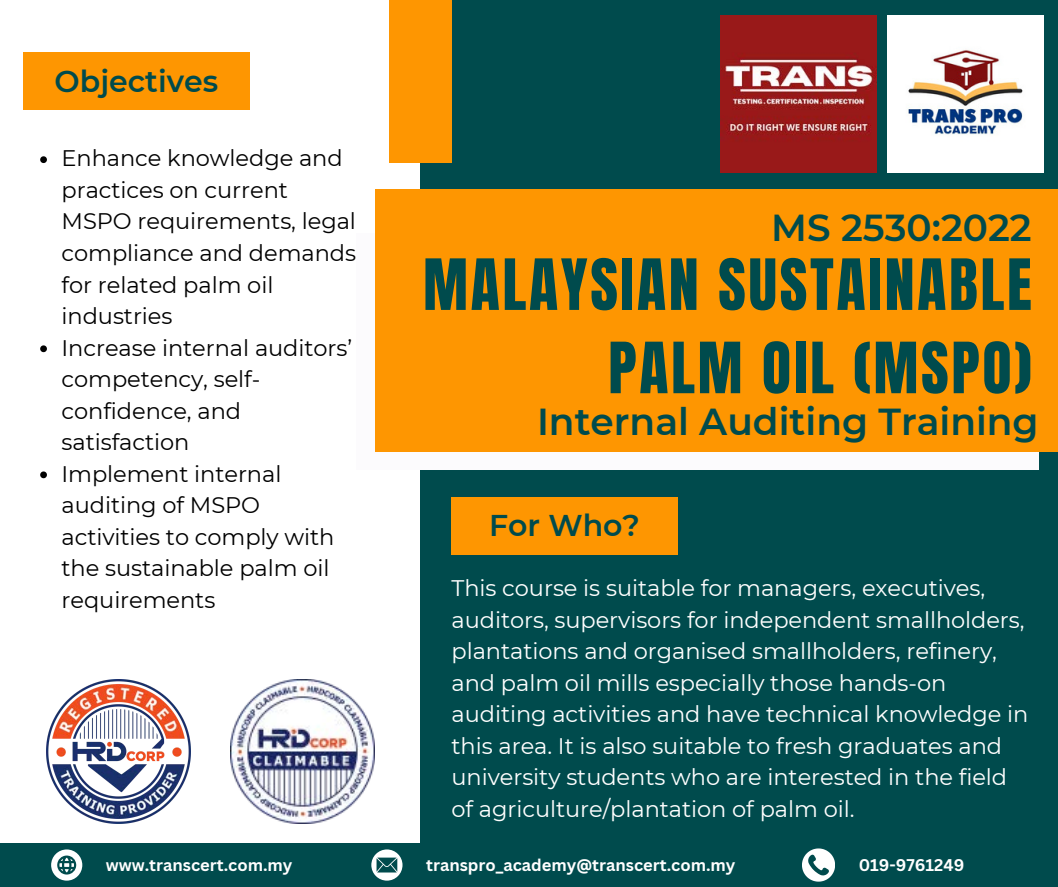
<style>
.page{position:relative;width:1058px;height:887px;background:#fff}
.page>*{position:absolute;margin:0;border:0;box-sizing:border-box;transform-origin:0 0}
.t1{font:60px/83.2px "Anton";letter-spacing:.045em;color:#004b4d;text-align:right}
.t2{font:600 37.5px "Montserrat";color:#004b4d}
.t3{font:600 30px "Montserrat";color:#004b4d}
.t4{font:22.5px/31.5px "Montserrat";letter-spacing:-.005em;color:#fff}
.t5{font:22.5px/31.5px "Montserrat";letter-spacing:-.005em;color:#000}
.t6{font:700 16.5px "Canva Sans";color:#fff}
</style>
<div class="page">
<div style="left:420px;top:0;width:637px;height:886px;background:#004b4d"></div>
<div style="left:356px;top:233px;width:682px;height:237px;background:#fcfbfd"></div>
<div style="left:375px;top:189px;width:682px;height:262px;background:#fe9601"></div>
<div style="left:389px;top:0;width:62px;height:162px;background:#fe9601"></div>
<div style="left:23px;top:52px;width:226px;height:58px;background:#fe9601"></div>
<div style="left:451px;top:497px;width:226px;height:57px;background:#fe9601"></div>
<img style="left:46px;top:679px;width:144px;height:144px">
<img style="left:231px;top:679px;width:144px;height:144px">
<svg style="left:40px;top:156px;width:7px;height:7px"></svg>
<svg style="left:40px;top:345px;width:7px;height:7px"></svg>
<svg style="left:40px;top:471px;width:7px;height:7px"></svg>
<div style="left:0;top:843px;width:1057px;height:43px;background:#004b4d"></div>
<svg style="left:802px;top:848px;width:32px;height:33px"></svg>
<svg style="left:51px;top:849px;width:31px;height:31px"></svg>
<svg style="left:371px;top:849px;width:31px;height:31px"></svg>
<img style="left:887px;top:16px;width:156px;height:156px">
<img style="left:720px;top:16px;width:156px;height:156px">
<p class="t3" style="left:54px;top:63px;width:165px">Objectives</p>
<h4 class="t5" style="left:62px;top:143px;width:296px">Enhance knowledge and practices on current<br>MSPO requirements, legal compliance and demands for related palm oil industries</h4>
<h5 class="t5" style="left:62px;top:332px;width:292px">Increase internal auditors’ competency, self&shy;confidence, and satisfaction</h5>
<h4 class="t5" style="left:62px;top:458px;width:274px">Implement internal auditing of MSPO activities to comply with the sustainable palm oil requirements</h4>
<p class="t2" style="left:771px;top:204px;width:262px">MS 2530:2022</p>
<p class="t1" style="left:423px;top:244px;width:610px">MALAYSIAN SUSTAINABLE<br>PALM OIL (MSPO)</p>
<p class="t2" style="left:537px;top:399px;width:503px">Internal Auditing Training</p>
<p class="t3" style="left:489px;top:507px;width:152px">For Who?</p>
<h2 class="t4" style="left:451px;top:572px;width:578px">This course is suitable for managers, executives, auditors, supervisors for independent smallholders, plantations and organised smallholders, refinery, and palm oil mills especially those hands-on auditing activities and have technical knowledge in this area. It is also suitable to fresh graduates and university students who are interested in the field of agriculture/plantation of palm oil.</h2>
<p class="t6" style="left:106px;top:853px;width:188px">www.transcert.com.my</p>
<h1 class="t6" style="left:426px;top:853px;width:311px">transpro_academy@transcert.com.my</h1>
<h3 class="t6" style="left:858px;top:853px;width:107px">019-9761249</h3>
</div>
